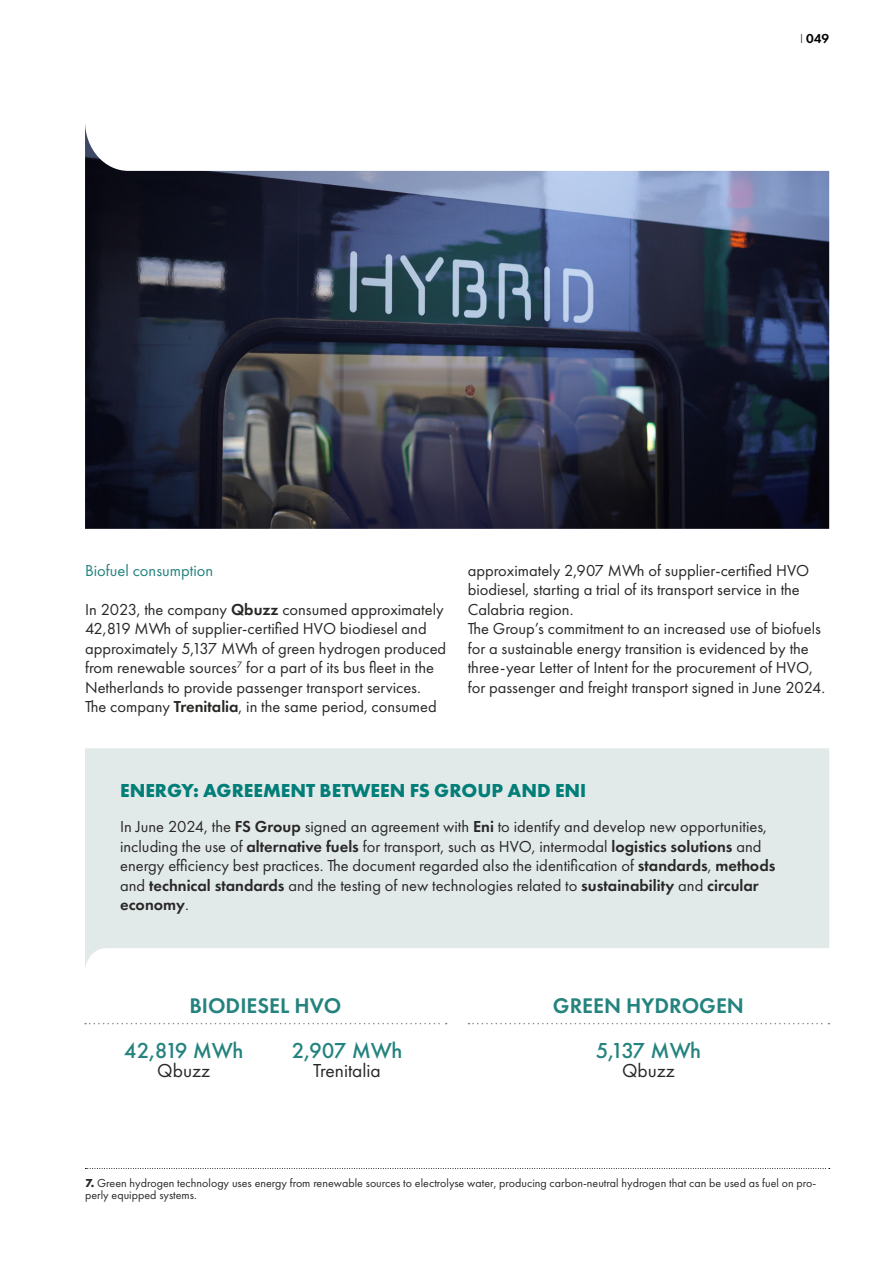
<style>
.page{position:relative;width:893px;height:1263px;background:#fff}
.page>*{position:absolute;margin:0;border:0;box-sizing:border-box;transform-origin:0 0}
.t1{font:500 22.5px "Futura PT";letter-spacing:-.03em;color:#24837e}
.t2{font:600 21.9px "Futura PT";color:#24837e}
.t3{font:700 19.5px "Futura PT";color:#027e78}
.t4{font:19.5px "Futura PT";color:#282827}
.t5{font:16.5px/19.5px "Futura PT";color:#282827}
.t6{font:16.5px "Futura PT";color:#24837e}
.t7{font:600 13.5px "Futura PT";color:#000}
.t8{font:12px/12.8px "Futura PT";color:#282827}
.s1{font-weight:300}
.s2{font-weight:600}
.s3{font-weight:700}
</style>
<div class="page">
<img style="left:85px;top:124px;width:744px;height:405px">
<svg style="left:85px;top:748px;width:744px;height:220px;background:#e4eaea"></svg>
<svg style="left:85px;top:1168px;width:745px;height:1px"></svg>
<svg style="left:85px;top:1023px;width:362px;height:1px"></svg>
<svg style="left:468px;top:1023px;width:361px;height:1px"></svg>
<p class="t7" style="left:800px;top:30px;width:31px"><span class="s1">I</span> 049</p>
<p class="t6" style="left:85px;top:560px;width:130px">Biofuel consumption</p>
<p class="t5" style="left:85px;top:599px;width:363px">In 2023, the company <span class="s2">Qbuzz</span> consumed approximately 42,819 MWh of supplier-certified HVO biodiesel and approximately 5,137 MWh of green hydrogen produced from renewable sources<sup>7</sup> for a part of its bus fleet in the Netherlands to provide passenger transport services.<br>The company <span class="s2">Trenitalia</span>, in the same period, consumed</p>
<p class="t5" style="left:468px;top:560px;width:359px">approximately 2,907 MWh of supplier-certified HVO biodiesel, starting a trial of its transport service in the Calabria region.<br>The Group’s commitment to an increased use of biofuels for a sustainable energy transition is evidenced by the three-year Letter of Intent for the procurement of HVO, for passenger and freight transport signed in June 2024.</p>
<p class="t3" style="left:120px;top:777px;width:468px">ENERGY: AGREEMENT BETWEEN FS GROUP AND ENI</p>
<p class="t5" style="left:120px;top:817px;width:657px">In June 2024, the <span class="s2">FS Group</span> signed an agreement with <span class="s2">Eni</span> to identify and develop new opportunities, including the use of <span class="s2">alternative fuels</span> for transport, such as HVO, intermodal <span class="s2">logistics solutions</span> and energy efficiency best practices. The document regarded also the identification of <span class="s2">standards</span>, <span class="s2">methods </span>and <span class="s2">technical standards</span> and the testing of new technologies related to <span class="s2">sustainability</span> and <span class="s2">circular economy</span>.</p>
<h2 class="t2" style="left:189px;top:992px;width:154px">BIODIESEL HVO</h2>
<h2 class="t2" style="left:553px;top:992px;width:193px">GREEN HYDROGEN</h2>
<h1 class="t1" style="left:124px;top:1037px;width:121px">42,819 MWh</h1>
<p class="t4" style="left:157px;top:1059px;width:54px">Qbuzz</p>
<h1 class="t1" style="left:292px;top:1037px;width:112px">2,907 MWh</h1>
<p class="t4" style="left:313px;top:1059px;width:69px">Trenitalia</p>
<h1 class="t1" style="left:596px;top:1037px;width:107px">5,137 MWh</h1>
<p class="t4" style="left:622px;top:1059px;width:54px">Qbuzz</p>
<p class="t8" style="left:85px;top:1176px;width:733px"><span class="s3">7.</span> Green hydrogen technology uses energy from renewable sources to electrolyse water, producing carbon-neutral hydrogen that can be used as fuel on pro&shy;perly equipped systems.</p>
</div>
